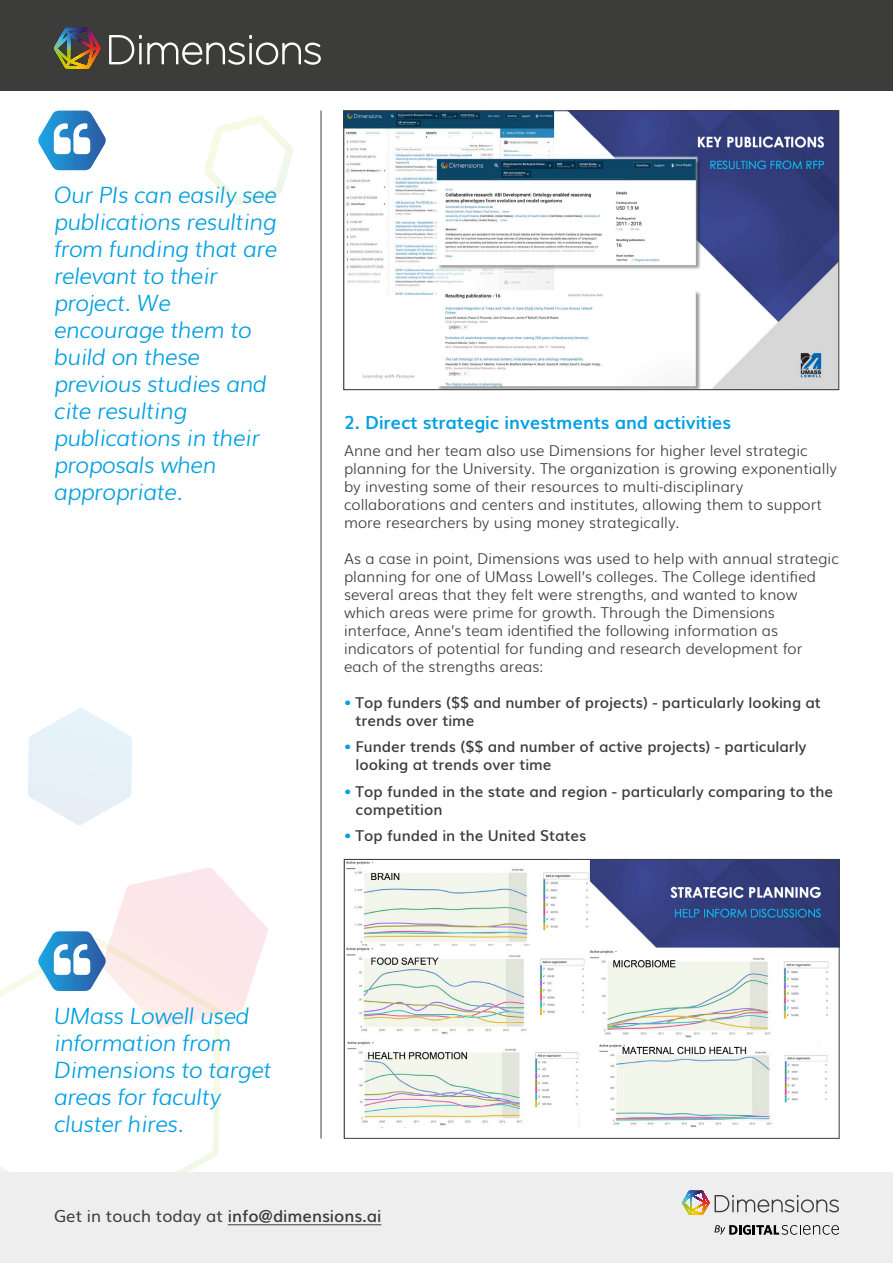
<style>
.page{position:relative;width:893px;height:1263px;background:#fff}
.page>*{position:absolute;margin:0;border:0;box-sizing:border-box;transform-origin:0 0}
.t1{font:italic 300 22.5px/27px "Muli";letter-spacing:-.02em;color:#009fe3}
.t2{font:700 18px "Muli";color:#009fe3}
.t3{font:600 16.5px "Muli";color:#3c3c3b}
.t4{font:300 15px/18px "Muli";color:#3c3c3b}
.t5{font:600 15px/18px "Muli";color:#3c3c3b}
.s1{color:#009fe3}
.s2{font-weight:400}
</style>
<div class="page">
<hr style="left:321px;top:111px;width:1px;height:1027px;background:#3c3c3b">
<div style="left:0;top:0;width:893px;height:90px;background:#3c3c3b"></div>
<svg style="left:54px;top:28px;width:46px;height:41px"></svg>
<svg style="left:109px;top:35px;width:212px;height:30px"></svg>
<svg style="left:38px;top:111px;width:68px;height:59px"></svg>
<svg style="left:0;top:970px;width:220px;height:202px"></svg>
<svg style="left:28px;top:708px;width:104px;height:117px"></svg>
<svg style="left:204px;top:116px;width:89px;height:89px"></svg>
<div style="left:0;top:1172px;width:893px;height:91px;background:#eee"></div>
<svg style="left:682px;top:1191px;width:157px;height:24px"></svg>
<svg style="left:714px;top:1225px;width:125px;height:10px"></svg>
<hr style="left:228px;top:1224px;width:153px;height:1px;background:#3c3c3b">
<img style="left:346px;top:113px;width:491px;height:275px">
<div style="left:344px;top:111px;width:495px;height:279px;border:1px solid #3c3c3b"></div>
<img style="left:346px;top:861px;width:491px;height:268px">
<div style="left:344px;top:859px;width:495px;height:279px;border:1px solid #3c3c3b"></div>
<svg style="left:37px;top:867px;width:231px;height:161px"></svg>
<p class="t1" style="left:54px;top:180px;width:225px">Our PIs can easily see publications resulting from funding that are relevant to their project. We encourage them to build on these previous studies and cite resulting publications in their proposals when appropriate.</p>
<p class="t1" style="left:54px;top:1000px;width:219px">UMass Lowell used information from<br>Dimensions to target areas for faculty cluster hires.</p>
<p class="t2" style="left:344px;top:408px;width:389px">2. Direct strategic investments and activities</p>
<p class="t4" style="left:344px;top:440px;width:494px">Anne and her team also use Dimensions for higher level strategic planning for the University. The organization is growing exponentially by investing some of their resources to multi-disciplinary collaborations and centers and institutes, allowing them to support more researchers by using money strategically.</p>
<p class="t4" style="left:344px;top:548px;width:496px">As a case in point, Dimensions was used to help with annual strategic planning for one of UMass Lowell’s colleges. The College identified several areas that they felt were strengths, and wanted to know which areas were prime for growth. Through the Dimensions interface, Anne’s team identified the following information as indicators of potential for funding and research development for each of the strengths areas:</p>
<p class="t5" style="left:356px;top:692px;width:467px;text-indent:-12px"><span class="s1">•</span> Top funders ($$ and number of projects) - particularly looking at trends over time</p>
<p class="t5" style="left:356px;top:737px;width:452px;text-indent:-12px"><span class="s1">•</span> Funder trends ($$ and number of active projects) - particularly looking at trends over time</p>
<p class="t5" style="left:356px;top:781px;width:479px;text-indent:-12px"><span class="s1">•</span> Top funded in the state and region - particularly comparing to the competition</p>
<p class="t5" style="left:344px;top:826px;width:244px"><span class="s1">•</span> Top funded in the United States</p>
<p class="t3" style="left:54px;top:1203px;width:329px"><span class="s2">Get in touch today at</span> info@dimensions.ai</p>
</div>
